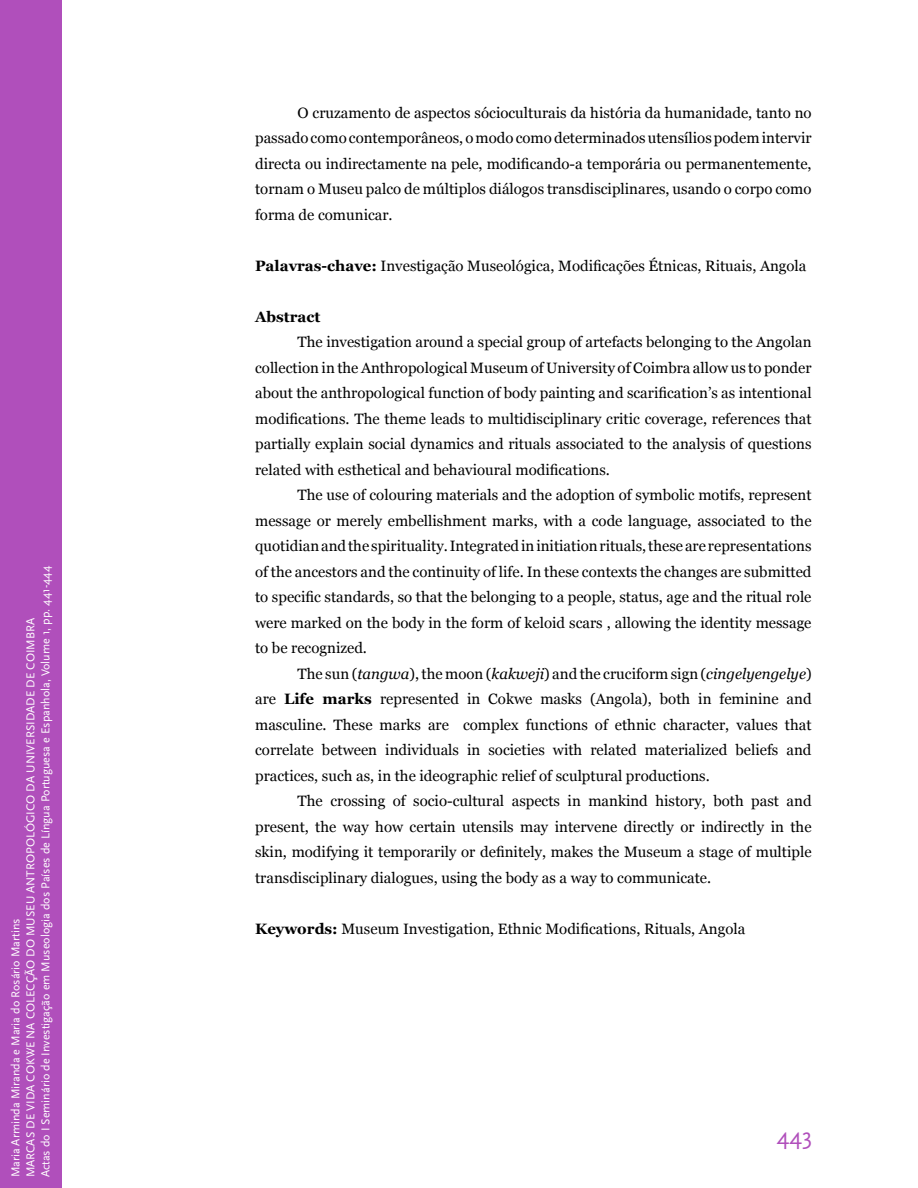
<style>
.page{position:relative;width:918px;height:1188px;background:#fff}
.page>*{position:absolute;margin:0;border:0;box-sizing:border-box;transform-origin:0 0}
.t1{font:24px "Scala Sans Pro";color:#b04fbb}
.t2{font:15px/25.5px "Georgia";color:#000;text-align:justify}
.t3{font:700 15px "Georgia";color:#000}
.t4{font:12px/15px "Scala Sans Pro";color:#fff}
.s1{font-weight:700}
.s2{font-style:italic}
</style>
<div class="page">
<div style="left:0;top:0;width:62px;height:1188px;background:#b04fbb"></div>
<p class="t4" style="left:9px;top:1177px;width:613px;rotate:-90deg">Maria Arminda Miranda e Maria do Rosário Martins<br>MARCAS DE VIDA COKWE NA COLECÇÃO DO MUSEU ANTROPOLÓGICO DA UNIVERSIDADE DE COIMBRA<br>Actas do I Seminário de Investigação em Museologia dos Países de Língua Portuguesa e Espanhola, Volume 1, pp. 441-444</p>
<p class="t2" style="left:255px;top:101px;width:558px;text-indent:43px">O cruzamento de aspectos sócioculturais da história da humanidade, tanto no passado como contemporâneos, o modo como determinados utensílios podem intervir directa ou indirectamente na pele, modificando-a temporária ou permanentemente, tornam o Museu palco de múltiplos diálogos transdisciplinares, usando o corpo como forma de comunicar.</p>
<p class="t2" style="left:255px;top:254px;width:553px"><span class="s1">Palavras-chave:</span> Investigação Museológica, Modificações Étnicas, Rituais, Angola</p>
<p class="t3" style="left:255px;top:310px;width:67px">Abstract</p>
<p class="t2" style="left:255px;top:330px;width:558px;text-indent:43px">The investigation around a special group of artefacts belonging to the Angolan collection in the Anthropological Museum of University of Coimbra allow us to ponder about the anthropological function of body painting and scarification’s as intentional modifications. The theme leads to multidisciplinary critic coverage, references that partially explain social dynamics and rituals associated to the analysis of questions related with esthetical and behavioural modifications.</p>
<p class="t2" style="left:255px;top:483px;width:558px;text-indent:43px">The use of colouring materials and the adoption of symbolic motifs, represent message or merely embellishment marks, with a code language, associated to the quotidian and the spirituality. Integrated in initiation rituals, these are representations of the ancestors and the continuity of life. In these contexts the changes are submitted to specific standards, so that the belonging to a people, status, age and the ritual role were marked on the body in the form of keloid scars , allowing the identity message to be recognized.</p>
<p class="t2" style="left:255px;top:662px;width:558px;text-indent:43px">The sun (<span class="s2">tangwa</span>), the moon (<span class="s2">kakweji</span>) and the cruciform sign (<span class="s2">cingelyengelye</span>) are <span class="s1">Life marks</span> represented in Cokwe masks (Angola), both in feminine and masculine. These marks are complex functions of ethnic character, values that correlate between individuals in societies with related materialized beliefs and practices, such as, in the ideographic relief of sculptural productions.</p>
<p class="t2" style="left:255px;top:789px;width:558px;text-indent:43px">The crossing of socio-cultural aspects in mankind history, both past and present, the way how certain utensils may intervene directly or indirectly in the skin, modifying it temporarily or definitely, makes the Museum a stage of multiple transdisciplinary dialogues, using the body as a way to communicate.</p>
<p class="t2" style="left:255px;top:917px;width:492px"><span class="s1">Keywords:</span> Museum Investigation, Ethnic Modifications, Rituals, Angola</p>
<h1 class="t1" style="left:777px;top:1124px;width:37px">443</h1>
</div>
